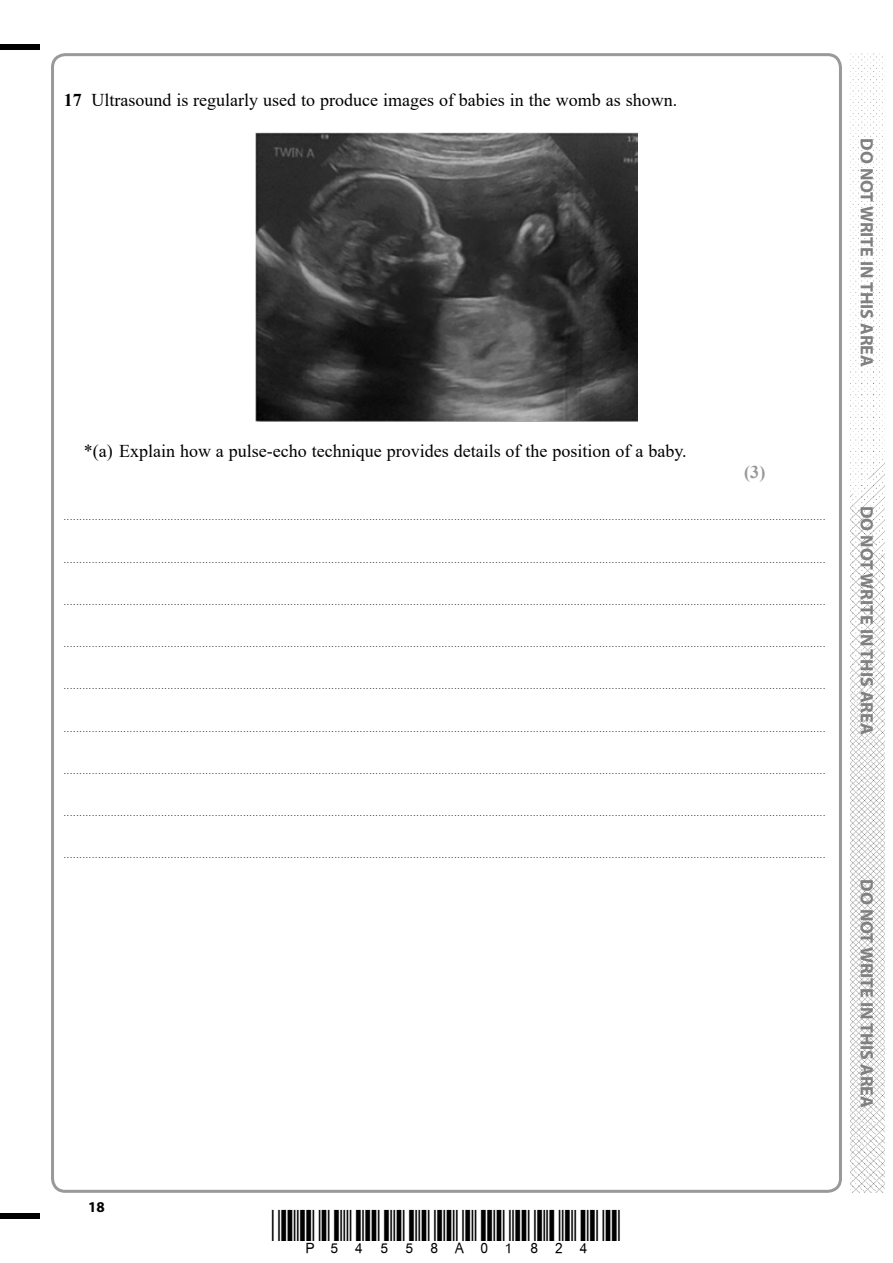
<style>
.page{position:relative;width:893px;height:1263px;background:#fff}
.page>*{position:absolute;margin:0;border:0;box-sizing:border-box;transform-origin:0 0}
.t1{font:18px "Times New Roman";color:#000}
.t2{font:700 18px "Myriad Pro";color:#808080}
.t3{font:700 18px "Times New Roman";color:#999}
.t4{font:700 15px "Myriad Pro";color:#000}
.t5{font:9px "Times New Roman";color:#000}
.s1{font-weight:700}
</style>
<div class="page">
<div style="left:0;top:44px;width:40px;height:5px;background:#000"></div>
<div style="left:0;top:1214px;width:40px;height:5px;background:#000"></div>
<img style="left:850px;top:53px;width:34px;height:1140px">
<img style="left:255px;top:133px;width:383px;height:288px">
<h1 class="t1" style="left:64px;top:87px;width:615px"><span class="s1">17</span> Ultrasound is regularly used to produce images of babies in the womb as shown.</h1>
<h1 class="t1" style="left:84px;top:438px;width:604px">*(a) Explain how a pulse-echo technique provides details of the position of a baby.</h1>
<h1 class="t3" style="left:744px;top:459px;width:23px">(3)</h1>
<p class="t5" style="left:64px;top:511px;width:763px">..................................................................................................................................................................................................................................................</p>
<p class="t5" style="left:64px;top:553px;width:763px">..................................................................................................................................................................................................................................................</p>
<p class="t5" style="left:64px;top:595px;width:763px">..................................................................................................................................................................................................................................................</p>
<p class="t5" style="left:64px;top:638px;width:763px">..................................................................................................................................................................................................................................................</p>
<p class="t5" style="left:64px;top:680px;width:763px">..................................................................................................................................................................................................................................................</p>
<p class="t5" style="left:64px;top:722px;width:763px">..................................................................................................................................................................................................................................................</p>
<p class="t5" style="left:64px;top:764px;width:763px">..................................................................................................................................................................................................................................................</p>
<p class="t5" style="left:64px;top:807px;width:763px">..................................................................................................................................................................................................................................................</p>
<p class="t5" style="left:64px;top:849px;width:763px">..................................................................................................................................................................................................................................................</p>
<h1 class="t2" style="left:878px;top:138px;width:230px;rotate:90deg">DO NOT WRITE IN THIS AREA</h1>
<h1 class="t2" style="left:878px;top:506px;width:230px;rotate:90deg">DO NOT WRITE IN THIS AREA</h1>
<h1 class="t2" style="left:878px;top:879px;width:230px;rotate:90deg">DO NOT WRITE IN THIS AREA</h1>
<h2 class="t4" style="left:88px;top:1197px;width:18px">18</h2>
</div>
